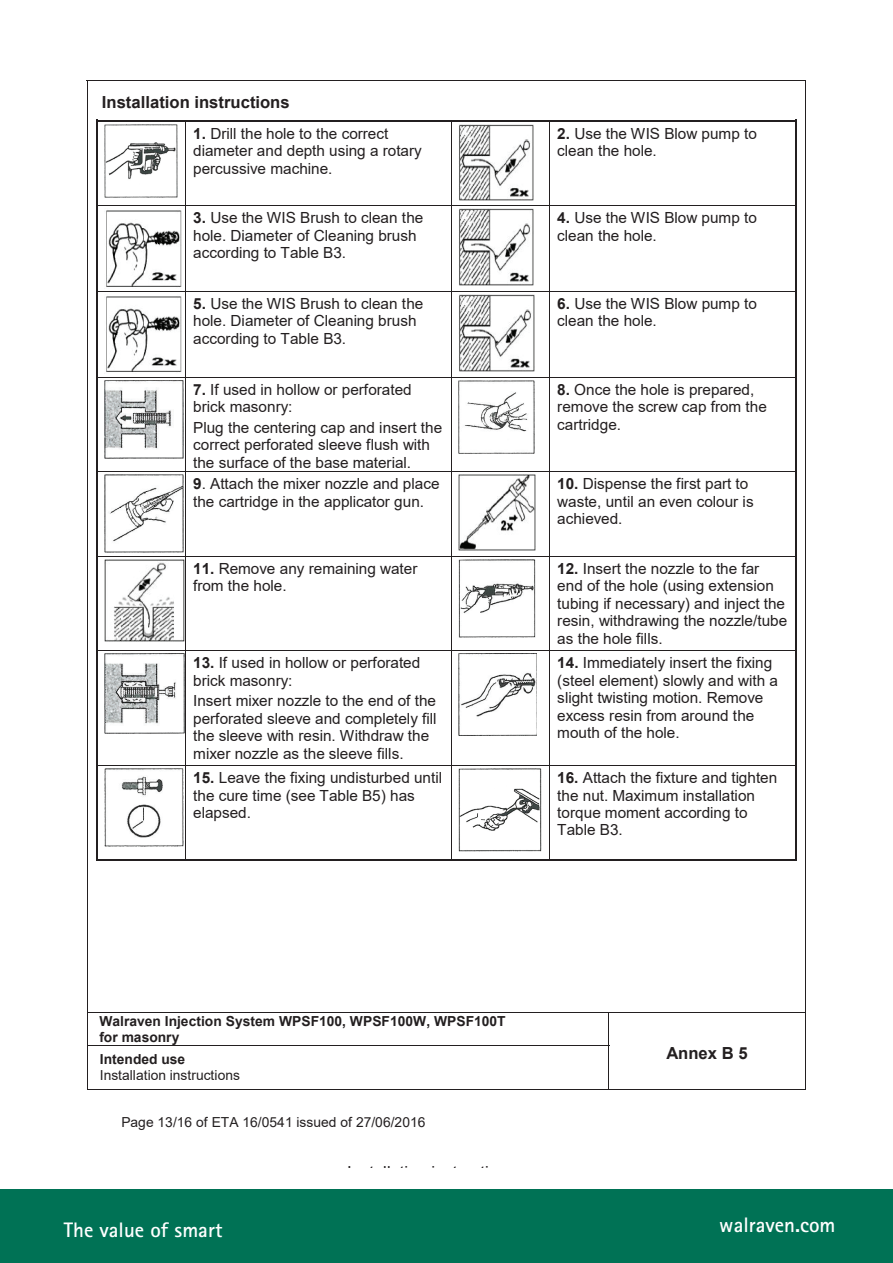
<style>
.page{position:relative;width:893px;height:1263px;background:#fff}
.page>*{position:absolute;margin:0;border:0;box-sizing:border-box;transform-origin:0 0}
.t1{font:700 21px "Rotis Sans Serif Std";color:#fff}
.t2{font:700 16.65px "Arial";color:#231f20}
.t3{font:16.65px "Arial";color:#231f20}
.t4{font:15.3px/17.5px "Arial";color:#231f20}
.t5{font:700 13.8px/16px "Arial";color:#231f20}
.t6{font:13.8px "Arial";color:#231f20}
.s1{font-weight:700}
</style>
<div class="page">
<div style="left:0;top:1189px;width:893px;height:74px;background:#007255"></div>
<hr style="left:96px;top:120px;width:89px;height:2px;background:#231f20">
<hr style="left:185px;top:120px;width:266px;height:2px;background:#231f20">
<hr style="left:451px;top:120px;width:98px;height:2px;background:#231f20">
<hr style="left:549px;top:120px;width:246px;height:2px;background:#231f20">
<hr style="left:96px;top:122px;width:2px;height:83px;background:#231f20">
<hr style="left:185px;top:122px;width:1px;height:83px;background:#231f20">
<hr style="left:451px;top:122px;width:1px;height:83px;background:#231f20">
<hr style="left:549px;top:122px;width:1px;height:83px;background:#231f20">
<hr style="left:795px;top:122px;width:2px;height:83px;background:#231f20">
<hr style="left:96px;top:205px;width:355px;height:1px;background:#231f20">
<hr style="left:451px;top:205px;width:344px;height:1px;background:#231f20">
<hr style="left:96px;top:206px;width:2px;height:85px;background:#231f20">
<hr style="left:185px;top:206px;width:1px;height:85px;background:#231f20">
<hr style="left:451px;top:206px;width:1px;height:85px;background:#231f20">
<hr style="left:549px;top:206px;width:1px;height:85px;background:#231f20">
<hr style="left:795px;top:206px;width:2px;height:85px;background:#231f20">
<hr style="left:96px;top:291px;width:355px;height:1px;background:#231f20">
<hr style="left:451px;top:291px;width:344px;height:1px;background:#231f20">
<hr style="left:96px;top:292px;width:2px;height:84px;background:#231f20">
<hr style="left:185px;top:292px;width:1px;height:84px;background:#231f20">
<hr style="left:451px;top:292px;width:1px;height:84px;background:#231f20">
<hr style="left:549px;top:292px;width:1px;height:84px;background:#231f20">
<hr style="left:795px;top:292px;width:2px;height:84px;background:#231f20">
<hr style="left:96px;top:376px;width:355px;height:1px;background:#231f20">
<hr style="left:451px;top:376px;width:344px;height:1px;background:#231f20">
<hr style="left:96px;top:378px;width:2px;height:93px;background:#231f20">
<hr style="left:185px;top:378px;width:1px;height:93px;background:#231f20">
<hr style="left:451px;top:378px;width:1px;height:93px;background:#231f20">
<hr style="left:549px;top:378px;width:1px;height:93px;background:#231f20">
<hr style="left:795px;top:378px;width:2px;height:93px;background:#231f20">
<hr style="left:96px;top:471px;width:355px;height:1px;background:#231f20">
<hr style="left:451px;top:471px;width:344px;height:1px;background:#231f20">
<hr style="left:96px;top:472px;width:2px;height:84px;background:#231f20">
<hr style="left:185px;top:472px;width:1px;height:84px;background:#231f20">
<hr style="left:451px;top:472px;width:1px;height:84px;background:#231f20">
<hr style="left:549px;top:472px;width:1px;height:84px;background:#231f20">
<hr style="left:795px;top:472px;width:2px;height:84px;background:#231f20">
<hr style="left:96px;top:556px;width:355px;height:1px;background:#231f20">
<hr style="left:451px;top:556px;width:344px;height:1px;background:#231f20">
<hr style="left:96px;top:557px;width:2px;height:93px;background:#231f20">
<hr style="left:185px;top:557px;width:1px;height:93px;background:#231f20">
<hr style="left:451px;top:557px;width:1px;height:93px;background:#231f20">
<hr style="left:549px;top:557px;width:1px;height:93px;background:#231f20">
<hr style="left:795px;top:557px;width:2px;height:93px;background:#231f20">
<hr style="left:96px;top:650px;width:355px;height:1px;background:#231f20">
<hr style="left:451px;top:650px;width:344px;height:1px;background:#231f20">
<hr style="left:96px;top:651px;width:2px;height:114px;background:#231f20">
<hr style="left:185px;top:651px;width:1px;height:114px;background:#231f20">
<hr style="left:451px;top:651px;width:1px;height:114px;background:#231f20">
<hr style="left:549px;top:651px;width:1px;height:114px;background:#231f20">
<hr style="left:795px;top:651px;width:2px;height:114px;background:#231f20">
<hr style="left:96px;top:765px;width:355px;height:1px;background:#231f20">
<hr style="left:451px;top:765px;width:344px;height:1px;background:#231f20">
<hr style="left:96px;top:766px;width:2px;height:95px;background:#231f20">
<hr style="left:96px;top:859px;width:89px;height:2px;background:#231f20">
<hr style="left:185px;top:766px;width:1px;height:93px;background:#231f20">
<hr style="left:185px;top:859px;width:266px;height:2px;background:#231f20">
<hr style="left:451px;top:766px;width:1px;height:93px;background:#231f20">
<hr style="left:451px;top:859px;width:98px;height:2px;background:#231f20">
<hr style="left:549px;top:766px;width:1px;height:93px;background:#231f20">
<hr style="left:549px;top:859px;width:246px;height:2px;background:#231f20">
<hr style="left:795px;top:766px;width:2px;height:95px;background:#231f20">
<hr style="left:87px;top:80px;width:719px;height:1px;background:#231f20">
<hr style="left:87px;top:81px;width:1px;height:931px;background:#231f20">
<hr style="left:805px;top:81px;width:1px;height:931px;background:#231f20">
<hr style="left:87px;top:1012px;width:718px;height:1px;background:#231f20">
<hr style="left:87px;top:1013px;width:1px;height:32px;background:#231f20">
<hr style="left:608px;top:1013px;width:1px;height:32px;background:#231f20">
<hr style="left:805px;top:1013px;width:1px;height:32px;background:#231f20">
<hr style="left:87px;top:1045px;width:522px;height:1px;background:#231f20">
<hr style="left:87px;top:1045px;width:1px;height:44px;background:#231f20">
<hr style="left:87px;top:1089px;width:521px;height:1px;background:#231f20">
<hr style="left:608px;top:1045px;width:1px;height:44px;background:#231f20">
<hr style="left:609px;top:1089px;width:196px;height:1px;background:#231f20">
<hr style="left:805px;top:1045px;width:1px;height:44px;background:#231f20">
<img style="left:105px;top:125px;width:73px;height:73px">
<img style="left:459px;top:125px;width:74px;height:75px">
<img style="left:106px;top:210px;width:76px;height:77px">
<img style="left:459px;top:209px;width:74px;height:77px">
<img style="left:106px;top:296px;width:76px;height:76px">
<img style="left:459px;top:295px;width:75px;height:76px">
<img style="left:105px;top:380px;width:79px;height:78px">
<img style="left:459px;top:380px;width:75px;height:73px">
<img style="left:105px;top:475px;width:79px;height:78px">
<img style="left:459px;top:475px;width:77px;height:75px">
<img style="left:105px;top:559px;width:80px;height:82px">
<img style="left:459px;top:559px;width:77px;height:78px">
<img style="left:105px;top:654px;width:80px;height:79px">
<img style="left:459px;top:654px;width:78px;height:81px">
<img style="left:105px;top:768px;width:79px;height:79px">
<img style="left:459px;top:768px;width:83px;height:83px">
<p class="t2" style="left:102px;top:93px;width:189px">Installation instructions</p>
<p class="t4" style="left:193px;top:124px;width:230px"><span class="s1">1.</span> Drill the hole to the correct diameter and depth using a rotary percussive machine.</p>
<p class="t4" style="left:557px;top:124px;width:201px"><span class="s1">2.</span> Use the WIS Blow pump to clean the hole.</p>
<p class="t4" style="left:193px;top:209px;width:232px"><span class="s1">3.</span> Use the WIS Brush to clean the hole. Diameter of Cleaning brush according to Table B3.</p>
<p class="t4" style="left:557px;top:209px;width:201px"><span class="s1">4.</span> Use the WIS Blow pump to clean the hole.</p>
<p class="t4" style="left:193px;top:295px;width:232px"><span class="s1">5.</span> Use the WIS Brush to clean the hole. Diameter of Cleaning brush according to Table B3.</p>
<p class="t4" style="left:557px;top:295px;width:201px"><span class="s1">6.</span> Use the WIS Blow pump to clean the hole.</p>
<p class="t4" style="left:193px;top:380px;width:220px"><span class="s1">7.</span> If used in hollow or perforated brick masonry:</p>
<p class="t4" style="left:193px;top:418px;width:251px">Plug the centering cap and insert the correct perforated sleeve flush with the surface of the base material.</p>
<p class="t4" style="left:557px;top:380px;width:211px"><span class="s1">8.</span> Once the hole is prepared, remove the screw cap from the cartridge.</p>
<p class="t4" style="left:193px;top:475px;width:248px"><span class="s1">9</span>. Attach the mixer nozzle and place the cartridge in the applicator gun.</p>
<p class="t4" style="left:557px;top:475px;width:198px"><span class="s1">10.</span> Dispense the first part to waste, until an even colour is achieved.</p>
<p class="t4" style="left:193px;top:559px;width:226px"><span class="s1">11.</span> Remove any remaining water from the hole.</p>
<p class="t4" style="left:557px;top:559px;width:231px"><span class="s1">12.</span> Insert the nozzle to the far end of the hole (using extension tubing if necessary) and inject the resin, withdrawing the nozzle/tube as the hole fills.</p>
<p class="t4" style="left:193px;top:654px;width:229px"><span class="s1">13.</span> If used in hollow or perforated brick masonry:</p>
<p class="t4" style="left:193px;top:692px;width:245px">Insert mixer nozzle to the end of the perforated sleeve and completely fill the sleeve with resin. Withdraw the mixer nozzle as the sleeve fills.</p>
<p class="t4" style="left:557px;top:654px;width:222px"><span class="s1">14.</span> Immediately insert the fixing (steel element) slowly and with a slight twisting motion. Remove excess resin from around the mouth of the hole.</p>
<p class="t4" style="left:193px;top:769px;width:250px"><span class="s1">15.</span> Leave the fixing undisturbed until the cure time (see Table B5) has elapsed.</p>
<p class="t4" style="left:557px;top:769px;width:222px"><span class="s1">16.</span> Attach the fixture and tighten the nut. Maximum installation torque moment according to<br>Table B3.</p>
<p class="t5" style="left:99px;top:1013px;width:408px">Walraven Injection System WPSF100, WPSF100W, WPSF100T for masonry</p>
<p class="t5" style="left:100px;top:1051px;width:87px">Intended use</p>
<p class="t6" style="left:100px;top:1068px;width:142px">Installation instructions</p>
<p class="t6" style="left:121px;top:1115px;width:305px">Page 13/16 of ETA 16/0541 issued of 27/06/2016</p>
<p class="t3" style="left:347px;top:1163px;width:63px">I tllti</p>
<p class="t3" style="left:431px;top:1163px;width:27px">i t</p>
<p class="t3" style="left:480px;top:1163px;width:10px">ti</p>
<p class="t2" style="left:666px;top:1044px;width:83px">Annex B 5</p>
<h1 class="t1" style="left:64px;top:1222px;width:160px">The value of smart</h1>
<h1 class="t1" style="left:719px;top:1217px;width:118px">walraven.com</h1>
</div>
